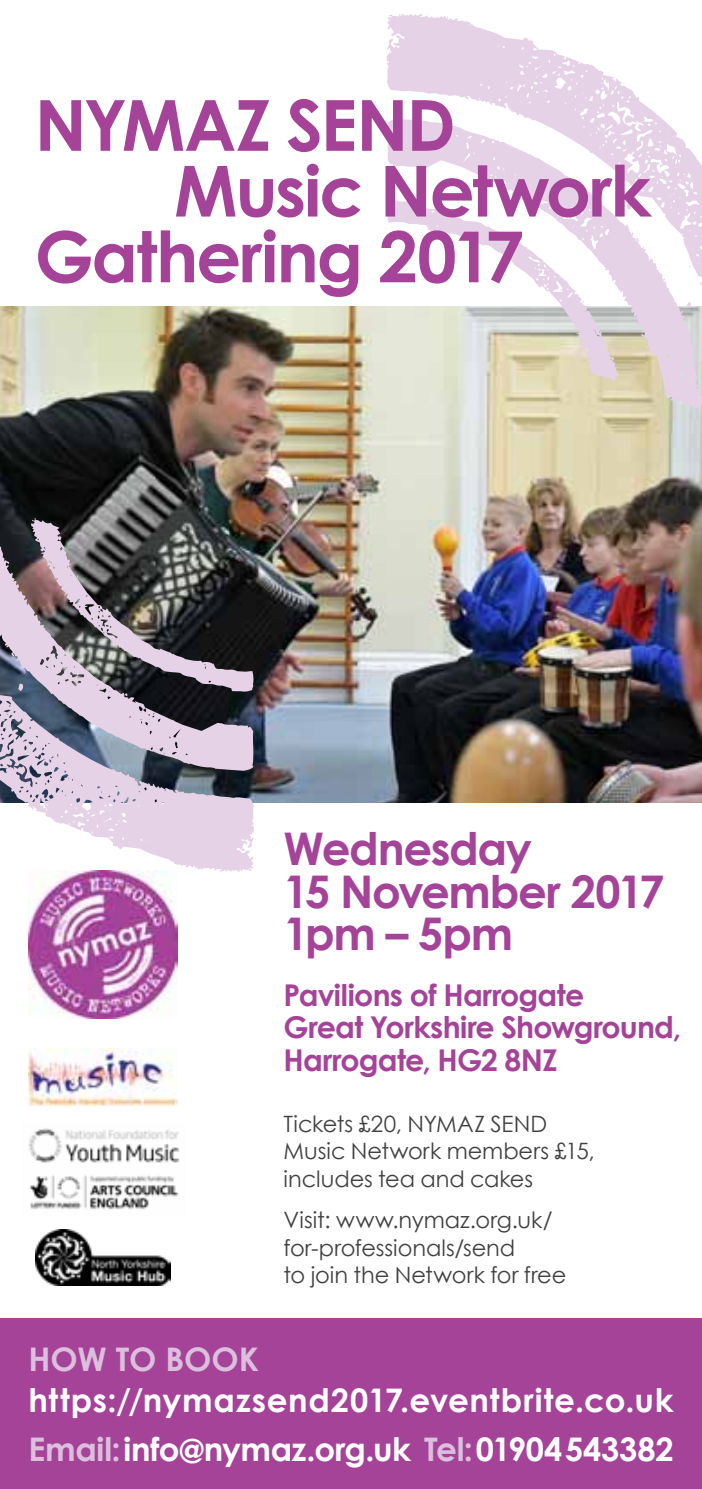
<style>
.page{position:relative;width:702px;height:1489px;background:#fff}
.page>*{position:absolute;margin:0;border:0;box-sizing:border-box;transform-origin:0 0}
.t1{font:700 70.5px "Century Gothic";letter-spacing:-.03em;color:#a54399}
.t2{font:700 45px/42.5px "Century Gothic";letter-spacing:-.03em;color:#a54399}
.t3{font:700 32.5px/48.2px "Century Gothic";color:#fff}
.t4{font:700 32.5px "Century Gothic";letter-spacing:-.005em;color:#dbbfdc}
.t5{font:700 30px/32.5px "Century Gothic";letter-spacing:-.025em;color:#a54399}
.t6{font:22.5px/27.5px "Century Gothic";color:#414042}
.s1{color:#dbbfdc}
</style>
<div class="page">
<img style="left:28px;top:872px;width:149px;height:146px">
<img style="left:0;top:306px;width:702px;height:497px">
<div style="left:0;top:1318px;width:702px;height:170px;background:#a54399"></div>
<svg style="left:386px;top:14px;width:316px;height:428px"></svg>
<svg style="left:386px;top:119px;width:316px;height:290px"></svg>
<svg style="left:0;top:459px;width:255px;height:413px"></svg>
<img style="left:0;top:491px;width:254px;height:279px">
<img style="left:28px;top:1128px;width:152px;height:82px">
<img style="left:28px;top:1048px;width:149px;height:58px">
<img style="left:35px;top:1229px;width:135px;height:56px">
<h1 class="t1" style="left:35px;top:81px;width:422px">NYMAZ SEND</h1>
<h1 class="t1" style="left:174px;top:146px;width:478px">Music Network</h1>
<h1 class="t1" style="left:35px;top:212px;width:491px">Gathering 2017</h1>
<h2 class="t2" style="left:283px;top:826px;width:382px">Wednesday<br>15 November 2017<br>1pm – 5pm</h2>
<h3 class="t5" style="left:283px;top:977px;width:399px">Pavilions of Harrogate<br>Great Yorkshire Showground,<br>Harrogate, HG2 8NZ</h3>
<p class="t6" style="left:283px;top:1109px;width:312px">Tickets £20, NYMAZ SEND<br>Music Network members £15, includes tea and cakes</p>
<p class="t6" style="left:283px;top:1205px;width:284px">Visit: www.nymaz.org.uk/ for-professionals/send<br>to join the Network for free</p>
<h3 class="t4" style="left:28px;top:1338px;width:232px">HOW TO BOOK</h3>
<h3 class="t3" style="left:28px;top:1375px;width:646px">https://nymazsend2017.eventbrite.co.uk<br><span class="s1">Email:</span> info@nymaz.org.uk <span class="s1">Tel:</span> 01904 543382</h3>
</div>
